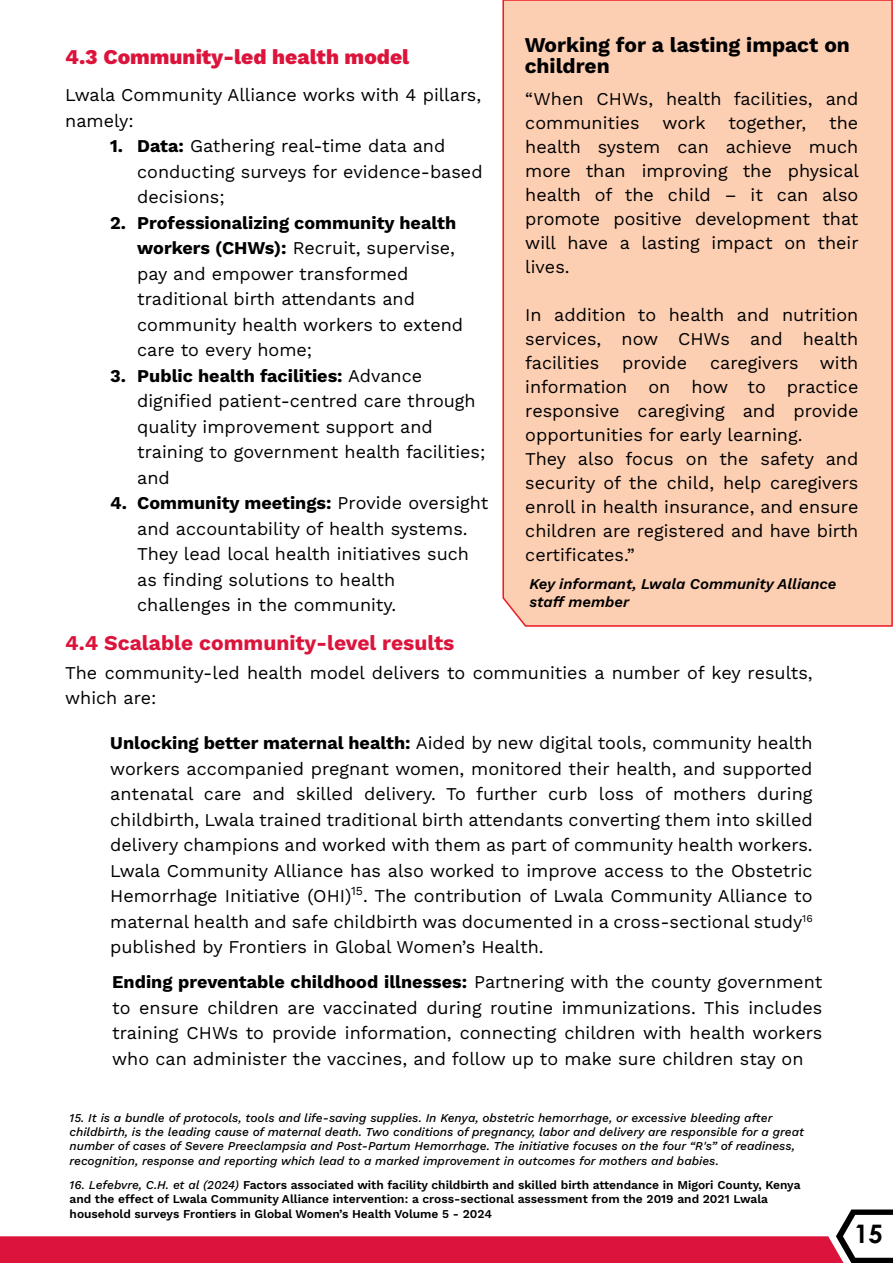
<style>
.page{position:relative;width:893px;height:1263px;background:#fff}
.page>*{position:absolute;margin:0;border:0;box-sizing:border-box;transform-origin:0 0}
.t1{font:700 25.5px "Century Gothic";color:#000}
.t2{font:700 21px/21.6px "Work Sans";color:#000}
.t3{font:700 21px "Work Sans";color:#dc143c}
.t4{font:800 21px "Work Sans";color:#dc143c}
.t5{font:18px/25.5px "Work Sans";color:#000}
.t6{font:italic 600 15px/18px "Work Sans";color:#000}
.t7{font:italic 500 12px/14.4px "Work Sans";color:#000}
.t8{font:600 12px/14.4px "Work Sans";color:#000}
.s1{font-weight:700}
.s2{font-weight:500;font-style:italic}
</style>
<div class="page">
<div style="left:502px;top:0;width:391px;height:627px;background:#fcceb2"></div>
<svg style="left:0;top:1209px;width:893px;height:54px"></svg>
<p class="t2" style="left:525px;top:33px;width:327px">Working for a lasting impact on children</p>
<p class="t5" style="left:525px;top:86px;width:334px;line-height:24px">“When CHWs, health facilities, and communities</p>
<p class="t4" style="left:65px;top:41px;width:346px">4.3 Community-led health model</p>
<p class="t5" style="left:65px;top:81px;width:417px">Lwala Community Alliance works with 4 pillars, namely:</p>
<p class="t5" style="left:137px;top:132px;width:347px;text-indent:-27px"><span class="s1">1. Data:</span> Gathering real-time data and conducting surveys for evidence-based decisions;</p>
<p class="t5" style="left:137px;top:209px;width:328px;text-indent:-27px"><span class="s1">2. Professionalizing community health workers (CHWs):</span> Recruit, supervise, pay and empower transformed traditional birth attendants and community health workers to extend care to every home;</p>
<p class="t5" style="left:137px;top:362px;width:350px;text-indent:-27px"><span class="s1">3. Public health facilities:</span> Advance dignified patient-centred care through quality improvement support and training to government health facilities; and</p>
<p class="t5" style="left:137px;top:489px;width:353px;text-indent:-27px"><span class="s1">4. Community meetings:</span> Provide oversight and accountability of health systems.<br>They lead local health initiatives such as finding solutions to health challenges in the community.</p>
<p class="t3" style="left:65px;top:626px;width:391px">4.4 Scalable community-level results</p>
<p class="t5" style="left:65px;top:659px;width:749px">The community-led health model delivers to communities a number of key results, which are:</p>
<p class="t5" style="left:110px;top:729px;width:704px;text-align:justify"><span class="s1">Unlocking better maternal health:</span> Aided by new digital tools, community health workers accompanied pregnant women, monitored their health, and supported antenatal care and skilled delivery. To further curb loss of mothers during childbirth, Lwala trained traditional birth attendants converting them into skilled delivery champions and worked with them as part of community health workers.<br>Lwala Community Alliance has also worked to improve access to the Obstetric Hemorrhage Initiative (OHI)<sup>15</sup>. The contribution of Lwala Community Alliance to maternal health and safe childbirth was documented in a cross-sectional study<sup>16 </sup>published by Frontiers in Global Women’s Health.</p>
<p class="t5" style="left:663px;top:109px;width:45px">work</p>
<p class="t5" style="left:728px;top:109px;width:79px">together,</p>
<p class="t5" style="left:525px;top:110px;width:335px;line-height:24px;text-align:justify;text-indent:304px">the health system can achieve much more than improving the physical health of the child – it can also promote positive development that will have a lasting impact on their lives.</p>
<p class="t5" style="left:525px;top:302px;width:335px;line-height:24px;text-align:justify">In addition to health and nutrition services, now CHWs and health facilities</p>
<p class="t5" style="left:525px;top:350px;width:335px;line-height:24px;text-indent:185px">caregivers with information on how to practice responsive caregiving and provide opportunities for early learning.<br>They also focus on the safety and security of the child, help caregivers enroll in health insurance, and ensure children are registered and have birth certificates.”</p>
<p class="t6" style="left:529px;top:574px;width:309px">Key informant, Lwala Community Alliance staff member</p>
<p class="t5" style="left:622px;top:349px;width:66px">provide</p>
<p class="t5" style="left:112px;top:969px;width:711px;text-align:justify"><span class="s1">Ending preventable childhood illnesses:</span> Partnering with the county government to ensure children are vaccinated during routine immunizations. This includes training CHWs to provide information, connecting children with health workers who can administer the vaccines, and follow up to make sure children stay on</p>
<p class="t7" style="left:70px;top:1109px;width:736px">15. It is a bundle of protocols, tools and life-saving supplies. In Kenya, obstetric hemorrhage, or excessive bleeding after childbirth, is the leading cause of maternal death. Two conditions of pregnancy, labor and delivery are responsible for a great number of cases of Severe Preeclampsia and Post-Partum Hemorrhage. The initiative focuses on the four “R's” of readiness, recognition, response and reporting which lead to a marked improvement in outcomes for mothers and babies.</p>
<p class="t8" style="left:70px;top:1177px;width:732px"><span class="s2">16. Lefebvre, C.H. et al (2024)</span> Factors associated with facility childbirth and skilled birth attendance in Migori County, Kenya and the effect of Lwala Community Alliance intervention: a cross-sectional assessment from the 2019 and 2021 Lwala household surveys Frontiers in Global Women’s Health Volume 5 - 2024</p>
<h1 class="t1" style="left:854px;top:1215px;width:30px">15</h1>
</div>
